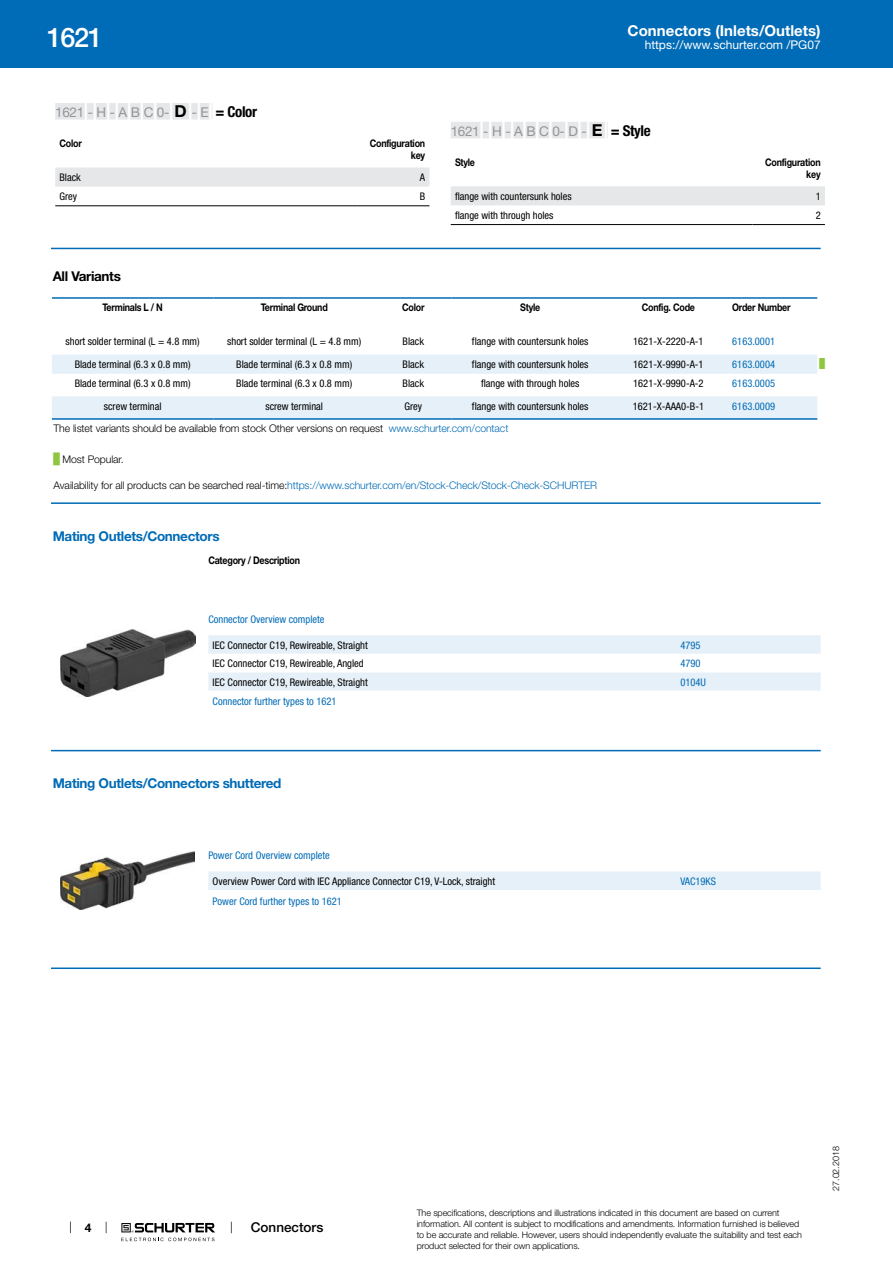
<style>
.page{position:relative;width:893px;height:1263px;background:#fff}
.page>*{position:absolute;margin:0;border:0;box-sizing:border-box;transform-origin:0 0}
.t1{font:500 27px "Helvetica Neue LT";color:#fff}
.t2{font:700 15px "Helvetica Neue LT";color:#fff}
.t3{font:13.5px "Helvetica Neue LT";letter-spacing:-.025em;color:#939598}
.t4{font:700 13.5px "Helvetica Neue LT";letter-spacing:-.025em;color:#006bb6}
.t5{font:700 13.5px "Helvetica Neue LT";letter-spacing:-.025em;color:#000}
.t6{font:500 13.5px "Helvetica Neue LT";color:#000}
.t7{font:12px "Helvetica Neue LT";color:#fff}
.t8{font:700 12px "Helvetica Neue LT";color:#000}
.t9{font:condensed 10.5px "Helvetica Neue LT";color:#000}
.t10{font:condensed 10.5px "Helvetica Neue LT";color:#006bb6}
.t11{font:700 10.5px/12.6px "Helvetica Neue LT";letter-spacing:-.025em;color:#000;text-align:right;scale:.85 1}
.t12{font:300 10.5px "Helvetica Neue LT";letter-spacing:-.01em;color:#006bb6}
.t13{font:300 10.5px "Helvetica Neue LT";letter-spacing:-.01em;color:#000}
.t14{font:300 9px/10.8px "Helvetica Neue LT";letter-spacing:-.01em;color:#000}
.t15{font:9px "Arial Unicode MS";color:#8dc63f}
.s1{font-weight:700;font-size:19.5px;color:#fff}
.s2{font-weight:700;font-size:16.5px;color:#000}
.s3{font-family:"Helvetica Neue LT Std";font-weight:700;font-stretch:condensed;font-size:15px;color:#000}
.s4{color:#006bb6}
.s5{font-family:"Arial Unicode MS";font-weight:400;color:#8dc63f}
.s6{color:#000}
</style>
<div class="page">
<svg style="left:70px;top:1221px;width:1px;height:12px"></svg>
<svg style="left:121px;top:1223px;width:94px;height:18px"></svg>
<div style="left:0;top:0;width:893px;height:68px;background:#006bb6"></div>
<div style="left:55px;top:103px;width:157px;height:17px;background:#e6e7e8"></div>
<svg style="left:55px;top:167px;width:374px;height:39px"></svg>
<hr style="left:55px;top:206px;width:302px;height:1px;background:#000">
<hr style="left:357px;top:206px;width:72px;height:1px;background:#000">
<div style="left:451px;top:122px;width:157px;height:16px;background:#e6e7e8"></div>
<div style="left:451px;top:186px;width:374px;height:20px;background:#e6e7e8"></div>
<hr style="left:451px;top:224px;width:302px;height:1px;background:#000">
<hr style="left:753px;top:224px;width:72px;height:1px;background:#000">
<hr style="left:51px;top:248px;width:770px;height:1px;background:#006bb6">
<svg style="left:52px;top:355px;width:765px;height:63px;fill:#e6f0f8"></svg>
<hr style="left:52px;top:297px;width:161px;height:2px;background:#006bb6">
<hr style="left:213px;top:297px;width:162px;height:2px;background:#006bb6">
<hr style="left:375px;top:297px;width:77px;height:2px;background:#006bb6">
<hr style="left:452px;top:297px;width:157px;height:2px;background:#006bb6">
<hr style="left:609px;top:297px;width:119px;height:2px;background:#006bb6">
<hr style="left:728px;top:297px;width:89px;height:2px;background:#006bb6">
<hr style="left:52px;top:418px;width:161px;height:2px;background:#006bb6">
<hr style="left:213px;top:418px;width:162px;height:2px;background:#006bb6">
<hr style="left:375px;top:418px;width:77px;height:2px;background:#006bb6">
<hr style="left:452px;top:418px;width:157px;height:2px;background:#006bb6">
<hr style="left:609px;top:418px;width:119px;height:2px;background:#006bb6">
<hr style="left:728px;top:418px;width:89px;height:2px;background:#006bb6">
<hr style="left:51px;top:502px;width:770px;height:2px;background:#006bb6">
<img style="left:60px;top:629px;width:135px;height:68px">
<svg style="left:208px;top:635px;width:613px;height:56px"></svg>
<hr style="left:51px;top:750px;width:770px;height:1px;background:#006bb6">
<img style="left:61px;top:852px;width:133px;height:57px">
<div style="left:208px;top:871px;width:613px;height:19px;background:#e6f0f8"></div>
<hr style="left:51px;top:967px;width:770px;height:2px;background:#006bb6">
<h1 class="t1" style="left:47px;top:21px;width:57px">1621</h1>
<p class="t3" style="left:55px;top:104px;width:203px">1621<span class="s1">|</span>-<span class="s1">|</span>H<span class="s1">|</span>-<span class="s1">|</span>A<span class="s1">|</span>B<span class="s1">|</span>C<span class="s1">|</span>0-<span class="s1">|</span><span class="s2">D</span><span class="s1">|</span>-<span class="s1">|</span>E<span class="s1">|</span> <span class="s3">= Color</span></p>
<p class="t11" style="left:60px;top:137px;width:28px">Color</p>
<p class="t11" style="left:370px;top:137px;width:67px">Configuration key</p>
<p class="t9" style="left:60px;top:171px;width:23px">Black</p>
<p class="t9" style="left:420px;top:171px;width:7px">A</p>
<p class="t9" style="left:60px;top:190px;width:19px">Grey</p>
<p class="t9" style="left:420px;top:190px;width:7px">B</p>
<h2 class="t2" style="left:628px;top:21px;width:195px">Connectors (Inlets/Outlets)</h2>
<p class="t7" style="left:645px;top:38px;width:178px">https://www.schurter.com /PG07</p>
<p class="t3" style="left:451px;top:123px;width:201px">1621<span class="s1">|</span>-<span class="s1">|</span>H<span class="s1">|</span>-<span class="s1">|</span>A<span class="s1">|</span>B<span class="s1">|</span>C<span class="s1">|</span>0-<span class="s1">|</span>D<span class="s1">|</span>-<span class="s1">|</span><span class="s2">E</span><span class="s1">|</span> <span class="s3">= Style</span></p>
<p class="t11" style="left:455px;top:155px;width:25px">Style</p>
<p class="t11" style="left:765px;top:155px;width:67px">Configuration key</p>
<p class="t9" style="left:455px;top:190px;width:118px">flange with countersunk holes</p>
<p class="t9" style="left:816px;top:190px;width:7px">1</p>
<p class="t9" style="left:455px;top:209px;width:100px">flange with through holes</p>
<p class="t9" style="left:816px;top:209px;width:7px">2</p>
<p class="t5" style="left:53px;top:268px;width:70px">All Variants</p>
<p class="t11" style="left:102px;top:301px;width:73px">Terminals L / N</p>
<p class="t11" style="left:261px;top:301px;width:80px">Terminal Ground</p>
<p class="t11" style="left:402px;top:301px;width:28px">Color</p>
<p class="t11" style="left:520px;top:301px;width:25px">Style</p>
<p class="t11" style="left:642px;top:301px;width:64px">Config. Code</p>
<p class="t11" style="left:732px;top:301px;width:70px">Order Number</p>
<p class="t9" style="left:66px;top:336px;width:136px">short solder terminal (L = 4.8 mm)</p>
<p class="t9" style="left:227px;top:336px;width:136px">short solder terminal (L = 4.8 mm)</p>
<p class="t9" style="left:403px;top:336px;width:23px">Black</p>
<p class="t9" style="left:472px;top:336px;width:118px">flange with countersunk holes</p>
<p class="t9" style="left:633px;top:336px;width:72px">1621-X-2220-A-1</p>
<p class="t10" style="left:732px;top:336px;width:44px">6163.0001</p>
<p class="t9" style="left:75px;top:358px;width:117px">Blade terminal (6.3 x 0.8 mm)</p>
<p class="t9" style="left:236px;top:358px;width:117px">Blade terminal (6.3 x 0.8 mm)</p>
<p class="t9" style="left:403px;top:358px;width:23px">Black</p>
<p class="t9" style="left:472px;top:358px;width:118px">flange with countersunk holes</p>
<p class="t9" style="left:633px;top:358px;width:72px">1621-X-9990-A-1</p>
<p class="t10" style="left:732px;top:358px;width:44px">6163.0004</p>
<p class="t15" style="left:819px;top:358px;width:7px">█</p>
<p class="t9" style="left:75px;top:377px;width:117px">Blade terminal (6.3 x 0.8 mm)</p>
<p class="t9" style="left:236px;top:377px;width:117px">Blade terminal (6.3 x 0.8 mm)</p>
<p class="t9" style="left:403px;top:377px;width:23px">Black</p>
<p class="t9" style="left:481px;top:377px;width:100px">flange with through holes</p>
<p class="t9" style="left:633px;top:377px;width:72px">1621-X-9990-A-2</p>
<p class="t10" style="left:732px;top:377px;width:44px">6163.0005</p>
<p class="t9" style="left:104px;top:400px;width:59px">screw terminal</p>
<p class="t9" style="left:265px;top:400px;width:59px">screw terminal</p>
<p class="t9" style="left:404px;top:400px;width:19px">Grey</p>
<p class="t9" style="left:472px;top:400px;width:118px">flange with countersunk holes</p>
<p class="t9" style="left:633px;top:400px;width:73px">1621-X-AAA0-B-1</p>
<p class="t10" style="left:732px;top:400px;width:44px">6163.0009</p>
<p class="t13" style="left:54px;top:422px;width:456px">The listet variants should be available from stock Other versions on request <span class="s4">www.schurter.com/contact</span></p>
<p class="t13" style="left:54px;top:452px;width:72px"><span class="s5">█</span> Most Popular.</p>
<p class="t12" style="left:54px;top:479px;width:545px"><span class="s6">Availability for all products can be searched real-time:</span>https://www.schurter.com/en/Stock-Check/Stock-Check-SCHURTER</p>
<p class="t4" style="left:53px;top:528px;width:168px">Mating Outlets/Connectors</p>
<p class="t11" style="left:208px;top:554px;width:109px">Category / Description</p>
<p class="t10" style="left:208px;top:613px;width:118px">Connector Overview complete</p>
<p class="t9" style="left:213px;top:639px;width:157px">IEC Connector C19, Rewireable, Straight</p>
<p class="t10" style="left:680px;top:639px;width:22px">4795</p>
<p class="t9" style="left:213px;top:657px;width:153px">IEC Connector C19, Rewireable, Angled</p>
<p class="t10" style="left:680px;top:657px;width:22px">4790</p>
<p class="t9" style="left:213px;top:676px;width:157px">IEC Connector C19, Rewireable, Straight</p>
<p class="t10" style="left:680px;top:676px;width:27px">0104U</p>
<p class="t10" style="left:213px;top:695px;width:125px">Connector further types to 1621</p>
<p class="t4" style="left:53px;top:775px;width:230px">Mating Outlets/Connectors shuttered</p>
<p class="t8" style="left:85px;top:1220px;width:8px">4</p>
<p class="t10" style="left:208px;top:849px;width:123px">Power Cord Overview complete</p>
<p class="t9" style="left:213px;top:875px;width:284px">Overview Power Cord with IEC Appliance Connector C19, V-Lock, straight</p>
<p class="t10" style="left:680px;top:875px;width:37px">VAC19KS</p>
<p class="t10" style="left:213px;top:895px;width:131px">Power Cord further types to 1621</p>
<p class="t6" style="left:251px;top:1219px;width:74px">Connectors</p>
<p class="t14" style="left:417px;top:1207px;width:387px">The specifications, descriptions and illustrations indicated in this document are based on current information. All content is subject to modifications and amendments. Information furnished is believed to be accurate and reliable. However, users should independently evaluate the suitability and test each product selected for their own applications.</p>
<p class="t14" style="left:830px;top:1191px;width:46px;rotate:-90deg">27.02.2018</p>
</div>
